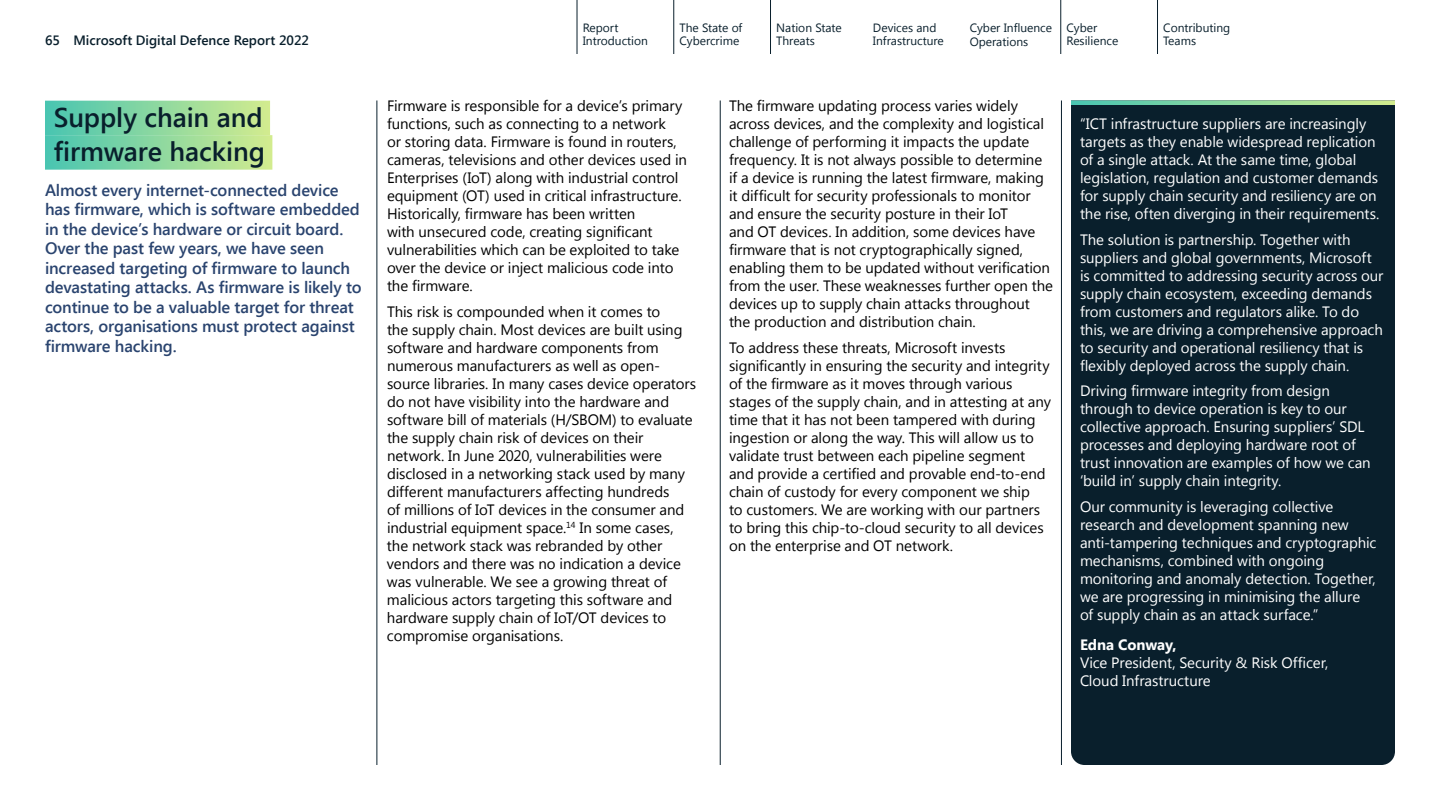
<style>
.page{position:relative;width:1440px;height:810px;background:#fff}
.page>*{position:absolute;margin:0;border:0;box-sizing:border-box;transform-origin:0 0}
.Heading_level_3{font:600 27px/34.5px "Segoe UI";letter-spacing:-.005em;color:#091f2c}
.medium_text_bold_blu{font:600 16.5px/19.5px "Segoe UI";letter-spacing:-.01em;color:#2a446f}
.Paragraph_Style_11{font:15px/18px "Segoe UI";letter-spacing:-.005em;color:#000}
.Paragraph_Style_11-2{font:15px/18px "Segoe UI";letter-spacing:-.005em;color:#fff}
.SignOffName{font:15px/18px "Segoe UI";letter-spacing:-.005em;color:#fff}
.SignOffName-2{font:700 15px "Segoe UI";letter-spacing:-.005em;color:#fff}
.t1{font:600 13.5px "Segoe UI";color:#091f2c}
.t2{font:12px/13.5px "Segoe UI";color:#091f2c}
</style>
<div class="page">
<hr style="left:720px;top:100px;width:1px;height:665px;background:#091f2c">
<hr style="left:377px;top:100px;width:1px;height:665px;background:#091f2c">
<hr style="left:1061px;top:100px;width:1px;height:665px;background:#091f2c">
<div style="left:45px;top:101px;width:225px;height:34px;background:linear-gradient(to right,#48c5b1,#d3ec8e)"></div>
<div style="left:45px;top:135px;width:227px;height:35px;background:linear-gradient(to right,#48c5b1,#d2eb8e)"></div>
<div style="left:1071px;top:105px;width:324px;height:660px;background:#091f2c"></div>
<svg style="left:1071px;top:100px;width:324px;height:5px;background:#8cd09e"></svg>
<hr style="left:577px;top:0;width:1px;height:54px;background:#091f2c">
<hr style="left:1157px;top:0;width:1px;height:54px;background:#091f2c">
<hr style="left:1060px;top:0;width:1px;height:54px;background:#091f2c">
<hr style="left:770px;top:0;width:1px;height:54px;background:#091f2c">
<hr style="left:673px;top:0;width:1px;height:54px;background:#091f2c">
<p class="t2" style="left:679px;top:20px;width:64px">The State of<br>Cybercrime</p>
<p class="t2" style="left:970px;top:21px;width:84px">Cyber Influence<br>Operations</p>
<p class="t1" style="left:45px;top:31px;width:266px">65 Microsoft Digital Defence Report 2022</p>
<p class="t2" style="left:583px;top:20px;width:67px">Report<br>Introduction</p>
<p class="t2" style="left:776px;top:20px;width:67px">Nation State<br>Threats</p>
<p class="t2" style="left:1066px;top:20px;width:53px">Cyber<br>Resilience</p>
<p class="t2" style="left:1163px;top:20px;width:69px">Contributing<br>Teams</p>
<p class="t2" style="left:873px;top:20px;width:72px">Devices and<br>Infrastructure</p>
<h3 class="Heading_level_3" style="left:54px;top:99px;width:213px">Supply chain and firmware hacking</h3>
<p class="medium_text_bold_blu" style="left:45px;top:180px;width:318px">Almost every internet-connected device has firmware, which is software embedded in the device’s hardware or circuit board.<br>Over the past few years, we have seen increased targeting of firmware to launch devastating attacks. As firmware is likely to continue to be a valuable target for threat actors, organisations must protect against firmware hacking.</p>
<p class="Paragraph_Style_11" style="left:387px;top:96px;width:302px">Firmware is responsible for a device’s primary functions, such as connecting to a network<br>or storing data. Firmware is found in routers, cameras, televisions and other devices used in Enterprises (IoT) along with industrial control equipment (OT) used in critical infrastructure.<br>Historically, firmware has been written<br>with unsecured code, creating significant vulnerabilities which can be exploited to take over the device or inject malicious code into the firmware.</p>
<p class="Paragraph_Style_11" style="left:387px;top:302px;width:311px">This risk is compounded when it comes to<br>the supply chain. Most devices are built using software and hardware components from numerous manufacturers as well as open&shy;source libraries. In many cases device operators do not have visibility into the hardware and software bill of materials (H/SBOM) to evaluate the supply chain risk of devices on their network. In June 2020, vulnerabilities were disclosed in a networking stack used by many different manufacturers affecting hundreds<br>of millions of IoT devices in the consumer and industrial equipment space.<sup>14</sup> In some cases, the network stack was rebranded by other vendors and there was no indication a device was vulnerable. We see a growing threat of malicious actors targeting this software and hardware supply chain of IoT/OT devices to compromise organisations.</p>
<p class="Paragraph_Style_11" style="left:729px;top:96px;width:325px">The firmware updating process varies widely across devices, and the complexity and logistical challenge of performing it impacts the update frequency. It is not always possible to determine if a device is running the latest firmware, making it difficult for security professionals to monitor and ensure the security posture in their IoT<br>and OT devices. In addition, some devices have firmware that is not cryptographically signed, enabling them to be updated without verification from the user. These weaknesses further open the devices up to supply chain attacks throughout the production and distribution chain.</p>
<p class="Paragraph_Style_11" style="left:729px;top:338px;width:324px">To address these threats, Microsoft invests significantly in ensuring the security and integrity of the firmware as it moves through various stages of the supply chain, and in attesting at any time that it has not been tampered with during ingestion or along the way. This will allow us to validate trust between each pipeline segment and provide a certified and provable end-to-end chain of custody for every component we ship<br>to customers. We are working with our partners to bring this chip-to-cloud security to all devices on the enterprise and OT network.</p>
<p class="Paragraph_Style_11-2" style="left:1080px;top:114px;width:301px">“ICT infrastructure suppliers are increasingly targets as they enable widespread replication of a single attack. At the same time, global legislation, regulation and customer demands for supply chain security and resiliency are on the rise, often diverging in their requirements.</p>
<p class="Paragraph_Style_11-2" style="left:1080px;top:230px;width:305px">The solution is partnership. Together with suppliers and global governments, Microsoft is committed to addressing security across our supply chain ecosystem, exceeding demands from customers and regulators alike. To do this, we are driving a comprehensive approach to security and operational resiliency that is flexibly deployed across the supply chain.</p>
<p class="Paragraph_Style_11-2" style="left:1080px;top:381px;width:292px">Driving firmware integrity from design through to device operation is key to our collective approach. Ensuring suppliers’ SDL processes and deploying hardware root of trust innovation are examples of how we can ‘build in’ supply chain integrity.</p>
<p class="Paragraph_Style_11-2" style="left:1080px;top:497px;width:298px">Our community is leveraging collective research and development spanning new anti-tampering techniques and cryptographic mechanisms, combined with ongoing monitoring and anomaly detection. Together, we are progressing in minimising the allure of supply chain as an attack surface.”</p>
<h4 class="SignOffName-2" style="left:1080px;top:634px;width:98px">Edna Conway,</h4>
<h4 class="SignOffName" style="left:1080px;top:653px;width:250px">Vice President, Security &amp; Risk Officer,<br>Cloud Infrastructure</h4>
</div>
